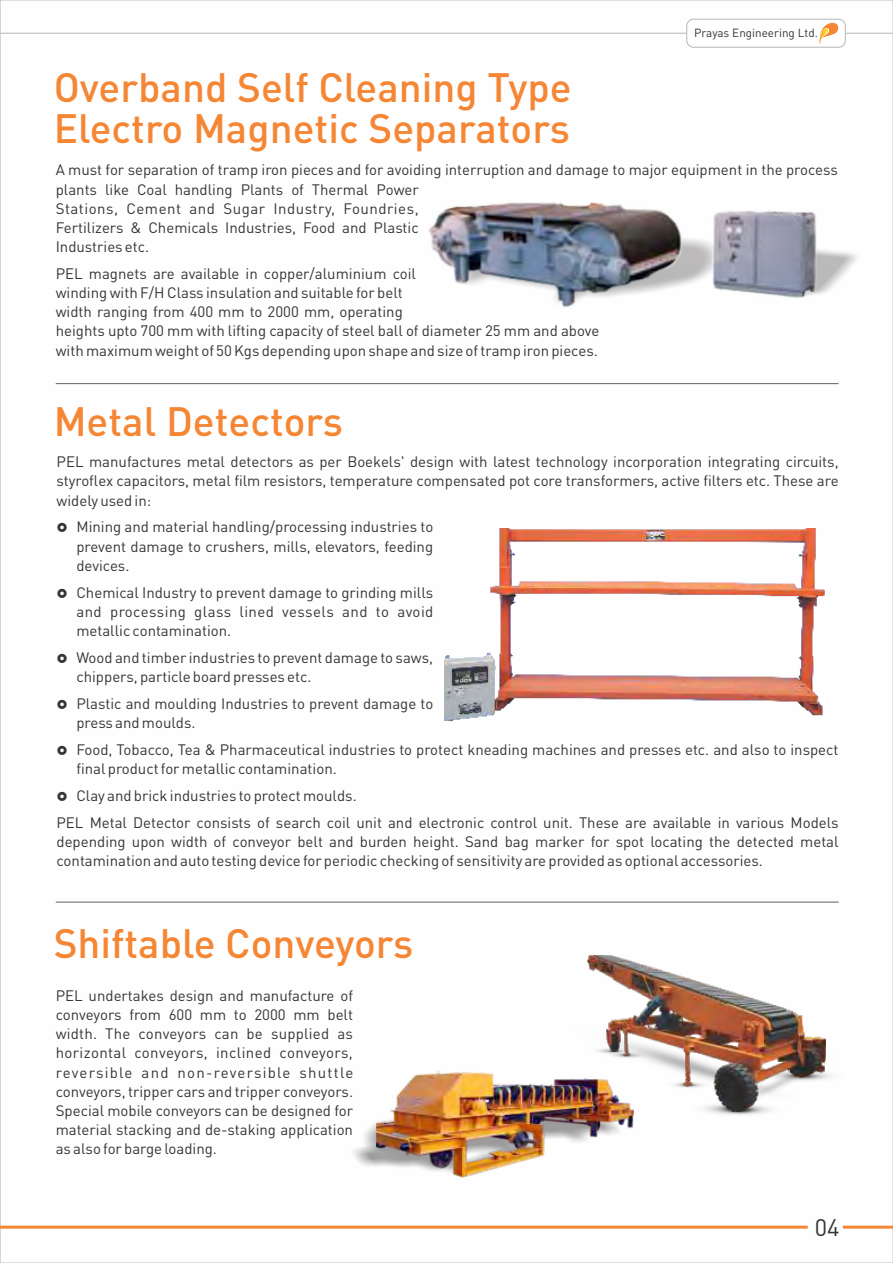
<style>
.page{position:relative;width:893px;height:1263px;background:#fff}
.page>*{position:absolute;margin:0;border:0;box-sizing:border-box;transform-origin:0 0}
.t1{font:500 40.5px/41px "DIN Pro";color:#f58634}
.t2{font:23.7px "DIN Pro";color:#373435}
.t3{font:15px/19.2px "DIN Pro";color:#373435}
.t4{font:11.7px "DIN Pro";color:#373435}
</style>
<div class="page">
<div style="left:0;top:0;width:893px;height:1263px;background:#fefefe;border:1px solid #bdbfc1"></div>
<img style="left:428px;top:202px;width:256px;height:106px">
<img style="left:712px;top:211px;width:106px;height:87px">
<hr style="left:56px;top:383px;width:783px;height:1px;background:#727376">
<img style="left:444px;top:529px;width:381px;height:192px">
<hr style="left:56px;top:901px;width:783px;height:2px;background:#727376">
<img style="left:353px;top:1123px;width:112px;height:55px">
<img style="left:376px;top:1071px;width:258px;height:106px">
<img style="left:574px;top:1071px;width:258px;height:46px">
<img style="left:587px;top:955px;width:239px;height:157px">
<hr style="left:0;top:1225px;width:808px;height:3px;background:#f58634">
<hr style="left:843px;top:1225px;width:50px;height:3px;background:#f58634">
<hr style="left:0;top:33px;width:687px;height:1px;background:#bdbfc1">
<svg style="left:819px;top:22px;width:20px;height:22px"></svg>
<hr style="left:845px;top:33px;width:48px;height:1px;background:#bdbfc1">
<div style="left:686px;top:19px;width:160px;height:29px;border:1px solid #bdbfc1;border-radius:7px"></div>
<svg style="left:0;top:0;width:1px;height:1263px"></svg>
<h1 class="t1" style="left:54px;top:71px;width:519px">Overband Self Cleaning Type<br>Electro Magnetic Separators</h1>
<p class="t4" style="left:694px;top:28px;width:125px">Prayas Engineering Ltd.</p>
<p class="t3" style="left:56px;top:162px;width:783px">A must for separation of tramp iron pieces and for avoiding interruption and damage to major equipment in the process plants like Coal handling Plants of Thermal Power<br>Stations, Cement and Sugar Industry, Foundries,<br>Fertilizers &amp; Chemicals Industries, Food and Plastic<br>Industries etc.</p>
<p class="t3" style="left:56px;top:265px;width:545px">PEL magnets are available in copper/aluminium coil<br>winding with F/H Class insulation and suitable for belt<br>width ranging from 400 mm to 2000 mm, operating<br>heights upto 700 mm with lifting capacity of steel ball of diameter 25 mm and above with maximum weight of 50 Kgs depending upon shape and size of tramp iron pieces.</p>
<h1 class="t1" style="left:54px;top:405px;width:291px">Metal Detectors</h1>
<p class="t3" style="left:57px;top:454px;width:783px;text-align:justify">PEL manufactures metal detectors as per Boekels' design with latest technology incorporation integrating circuits, styroflex capacitors, metal film resistors, temperature compensated pot core transformers, active filters etc. These are widely used in:</p>
<p class="t3" style="left:76px;top:519px;width:358px;text-align:justify">Mining and material handling/processing industries to prevent damage to crushers, mills, elevators, feeding devices.</p>
<p class="t3" style="left:76px;top:584px;width:358px;text-align:justify">Chemical Industry to prevent damage to grinding mills and processing glass lined vessels and to avoid metallic contamination.</p>
<p class="t3" style="left:76px;top:649px;width:358px">Wood and timber industries to prevent damage to saws, chippers, particle board presses etc.</p>
<p class="t3" style="left:76px;top:695px;width:358px">Plastic and moulding Industries to prevent damage to press and moulds.</p>
<p class="t3" style="left:76px;top:741px;width:764px">Food, Tobacco, Tea &amp; Pharmaceutical industries to protect kneading machines and presses etc. and also to inspect final product for metallic contamination.</p>
<p class="t3" style="left:57px;top:783px;width:784px;line-height:26.8px;text-indent:20px">Clay and brick industries to protect moulds.<br>PEL Metal Detector consists of search coil unit and electronic control unit. These are available in various Models</p>
<p class="t3" style="left:57px;top:833px;width:784px">depending upon width of conveyor belt and burden height. Sand bag marker for spot locating the detected metal contamination and auto testing device for periodic checking of sensitivity are provided as optional accessories.</p>
<h1 class="t1" style="left:54px;top:927px;width:361px">Shiftable Conveyors</h1>
<p class="t3" style="left:56px;top:987px;width:299px;text-align:justify">PEL undertakes design and manufacture of conveyors from 600 mm to 2000 mm belt width. The conveyors can be supplied as horizontal conveyors, inclined conveyors, reversible and non-reversible shuttle conveyors, tripper cars and tripper conveyors.<br>Special mobile conveyors can be designed for material stacking and de-staking application as also for barge loading.</p>
<h2 class="t2" style="left:815px;top:1217px;width:26px">04</h2>
</div>
